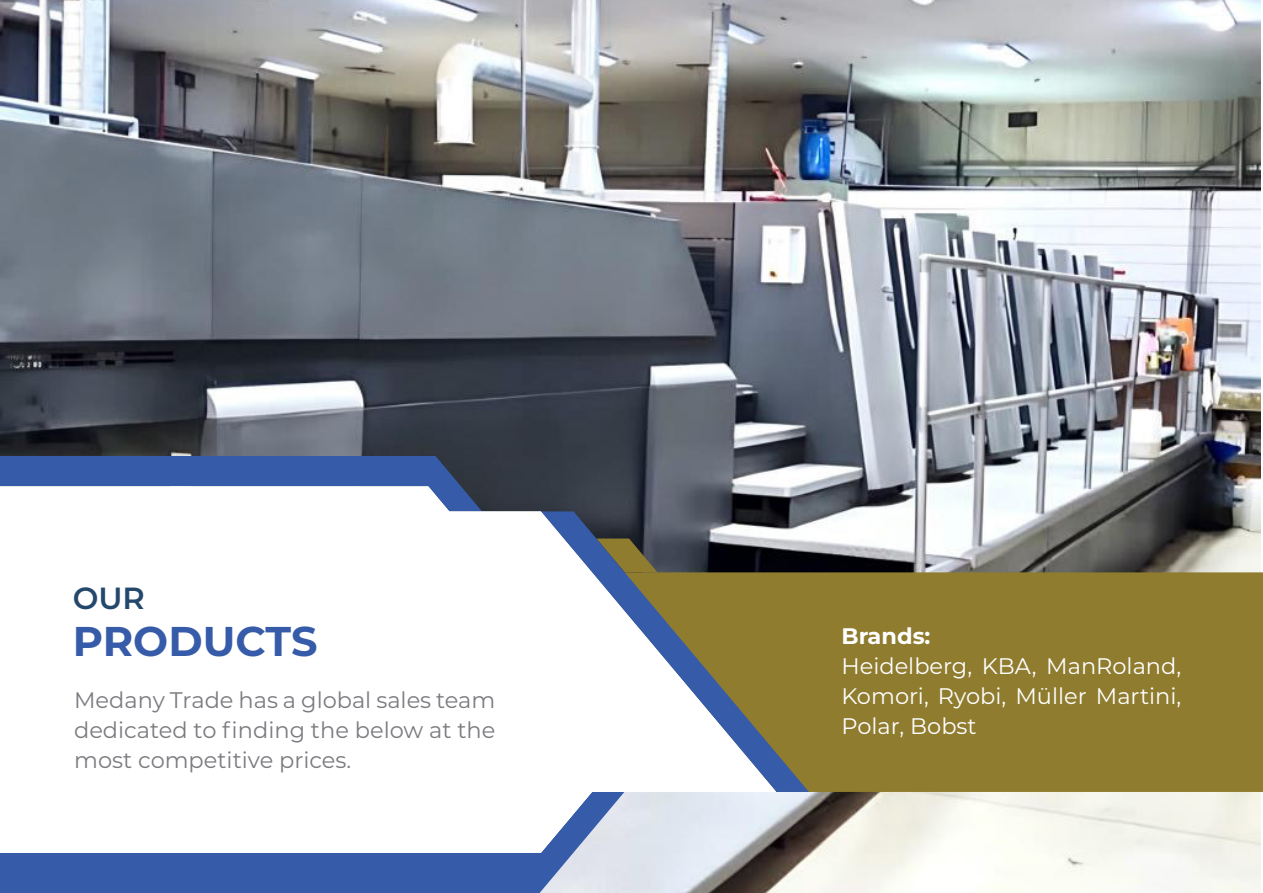
<style>
.page{position:relative;width:1263px;height:893px;background:#fff}
.page>*{position:absolute;margin:0;border:0;box-sizing:border-box;transform-origin:0 0}
.t1{font:700 41.55px "Montserrat";color:#355ba9}
.t2{font:100 30.6px "Montserrat";color:#23486b}
.t3{font:22.5px/30px "Montserrat";color:#7a7b80;text-align:justify}
.t4{font:22.5px/30px "Montserrat";color:#fff;text-align:justify}
.t5{font:100 22.5px "Montserrat";color:#fff}
</style>
<div class="page">
<img style="left:0;top:0;width:1260px;height:893px">
<div style="left:809px;top:572px;width:454px;height:220px;background:#8f7c2f"></div>
<svg style="left:0;top:456px;width:482px;height:30px;background:#3558a1"></svg>
<svg style="left:0;top:853px;width:624px;height:40px;background:#4769b0"></svg>
<svg style="left:776px;top:511px;width:33px;height:281px;background:#807545"></svg>
<svg style="left:0;top:486px;width:776px;height:367px"></svg>
<h2 class="t2" style="left:73px;top:578px;width:74px">OUR</h2>
<h1 class="t1" style="left:73px;top:611px;width:246px">PRODUCTS</h1>
<p class="t3" style="left:74px;top:684px;width:423px">Medany Trade has a global sales team dedicated to finding the below at the most competitive prices.</p>
<p class="t5" style="left:841px;top:621px;width:90px">Brands:</p>
<p class="t4" style="left:841px;top:650px;width:341px">Heidelberg, KBA, ManRoland, Komori, Ryobi, Müller Martini, Polar, Bobst</p>
</div>
